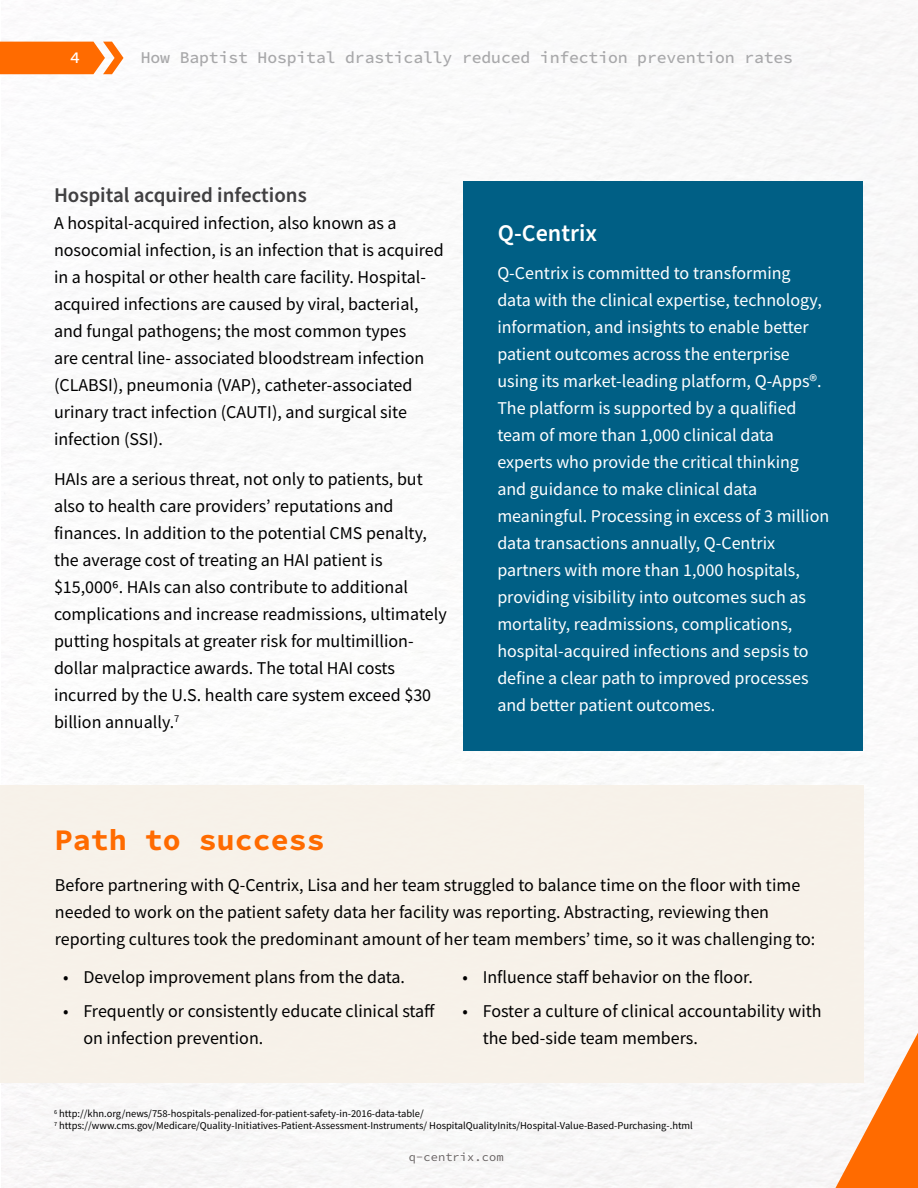
<style>
.page{position:relative;width:918px;height:1188px;background:#fff}
.page>*{position:absolute;margin:0;border:0;box-sizing:border-box;transform-origin:0 0}
.t1{font:30px "Source Code Variable";color:#ff6b00}
.t2{font:600 24px "Source Sans Pro";color:#fff}
.t3{font:600 21px "Source Sans Pro";color:#414042}
.t4{font:18px/27px "Source Sans Pro";color:#000}
.t5{font:18px/27px "Source Sans Pro";color:#fff}
.t6{font:16.5px "Source Code Variable";letter-spacing:-.01em;color:#a8a8aa}
.t7{font:16.5px "Source Code Variable";color:#fff}
.t8{font:12px "Source Code Variable";letter-spacing:.01em;color:#696464}
.t9{font:10.5px/12px "Source Sans Pro";color:#000}
</style>
<div class="page">
<svg style="left:0;top:42px;width:124px;height:32px;background:#fe7d1f"></svg>
<div style="left:463px;top:181px;width:400px;height:570px;background:#005f85"></div>
<div style="left:0;top:786px;width:864px;height:297px;background:#f7f1e8"></div>
<svg style="left:835px;top:1033px;width:83px;height:155px"></svg>
<p class="t7" style="left:70px;top:45px;width:11px">4</p>
<p class="t6" style="left:141px;top:45px;width:654px">How Baptist Hospital drastically reduced infection prevention rates</p>
<p class="t3" style="left:54px;top:181px;width:254px">Hospital acquired infections</p>
<p class="t4" style="left:54px;top:210px;width:391px">A hospital-acquired infection, also known as a nosocomial infection, is an infection that is acquired in a hospital or other health care facility. Hospital&shy;acquired infections are caused by viral, bacterial, and fungal pathogens; the most common types<br>are central line- associated bloodstream infection (CLABSI), pneumonia (VAP), catheter-associated urinary tract infection (CAUTI), and surgical site infection (SSI).</p>
<p class="t4" style="left:54px;top:465px;width:394px">HAIs are a serious threat, not only to patients, but also to health care providers’ reputations and finances. In addition to the potential CMS penalty, the average cost of treating an HAI patient is $15,0006. HAIs can also contribute to additional complications and increase readmissions, ultimately putting hospitals at greater risk for multimillion&shy;dollar malpractice awards. The total HAI costs incurred by the U.S. health care system exceed $30 billion annually.<sup>7</sup></p>
<h2 class="t2" style="left:498px;top:217px;width:101px">Q-Centrix</h2>
<p class="t5" style="left:497px;top:260px;width:333px">Q-Centrix is committed to transforming<br>data with the clinical expertise, technology, information, and insights to enable better patient outcomes across the enterprise using its market-leading platform, Q-Apps®.<br>The platform is supported by a qualified team of more than 1,000 clinical data experts who provide the critical thinking and guidance to make clinical data meaningful. Processing in excess of 3 million data transactions annually, Q-Centrix partners with more than 1,000 hospitals, providing visibility into outcomes such as mortality, readmissions, complications, hospital-acquired infections and sepsis to define a clear path to improved processes and better patient outcomes.</p>
<h1 class="t1" style="left:55px;top:818px;width:271px">Path to success</h1>
<p class="t4" style="left:55px;top:871px;width:762px">Before partnering with Q-Centrix, Lisa and her team struggled to balance time on the floor with time needed to work on the patient safety data her facility was reporting. Abstracting, reviewing then reporting cultures took the predominant amount of her team members’ time, so it was challenging to:</p>
<p class="t4" style="left:63px;top:964px;width:343px">• Develop improvement plans from the data.</p>
<p class="t4" style="left:83px;top:998px;width:353px;text-indent:-20px">• Frequently or consistently educate clinical staff on infection prevention.</p>
<p class="t4" style="left:462px;top:964px;width:292px">• Influence staff behavior on the floor.</p>
<p class="t4" style="left:483px;top:998px;width:340px;text-indent:-20px">• Foster a culture of clinical accountability with the bed-side team members.</p>
<p class="t9" style="left:54px;top:1107px;width:640px"><sup>6</sup> http://khn.org/news/758-hospitals-penalized-for-patient-safety-in-2016-data-table/<br><sup>7</sup> https://www.cms.gov/Medicare/Quality-Initiatives-Patient-Assessment-Instruments/ HospitalQualityInits/Hospital-Value-Based-Purchasing-.html</p>
<p class="t8" style="left:409px;top:1149px;width:97px">q-centrix.com</p>
</div>
